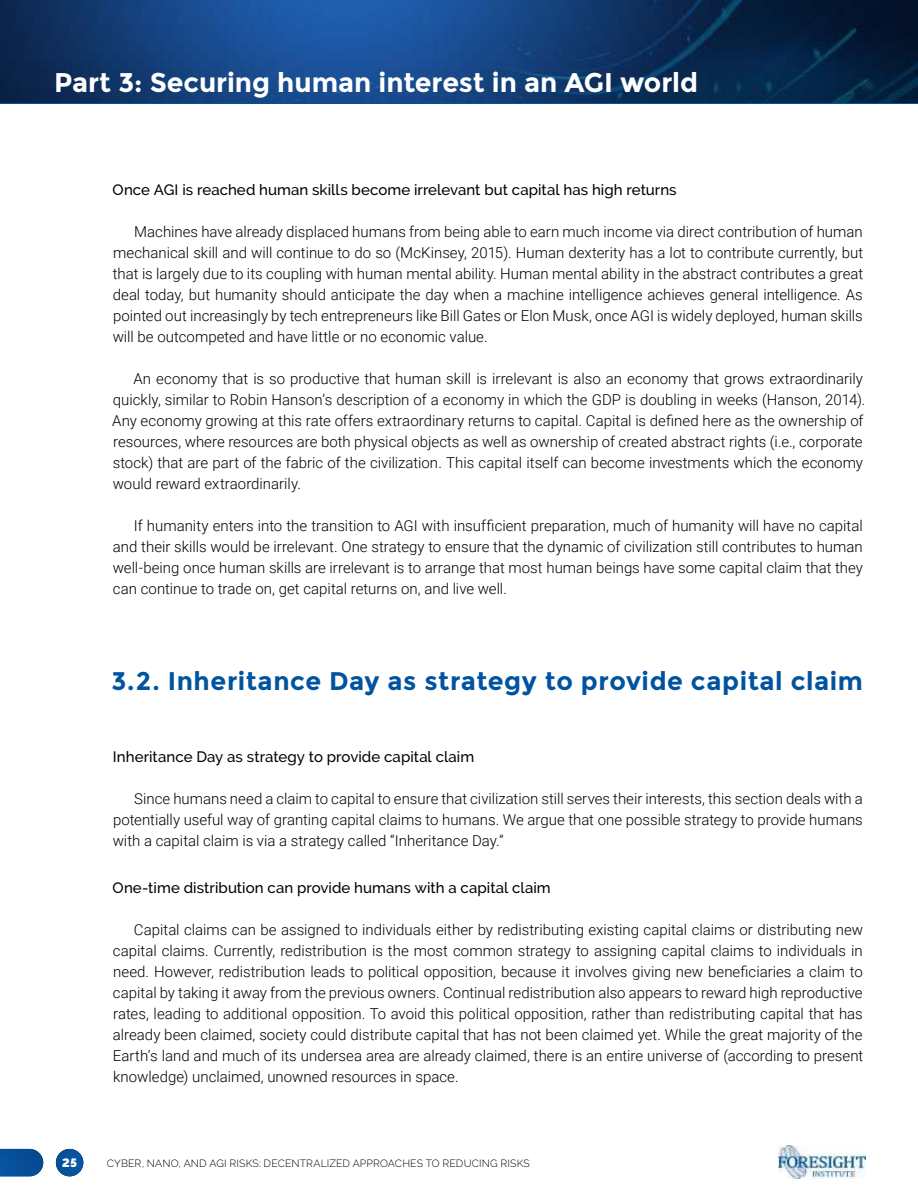
<style>
.page{position:relative;width:918px;height:1188px;background:#fff}
.page>*{position:absolute;margin:0;border:0;box-sizing:border-box;transform-origin:0 0}
.t1{font:700 27px "Montserrat";color:#fff}
.t2{font:700 25.5px "Montserrat";letter-spacing:.025em;color:#00539f}
.t3{font:300 15px/21px "Roboto";color:#000;text-align:justify}
.t4{font:500 15px "Raleway";letter-spacing:.005em;color:#000}
.t5{font:900 12px "Raleway";color:#fff}
.t6{font:300 10.5px "Raleway";letter-spacing:.015em;color:#000}
</style>
<div class="page">
<img style="left:0;top:0;width:918px;height:103px">
<img style="left:56px;top:1149px;width:27px;height:27px;border-radius:14px">
<img style="left:0;top:1149px;width:43px;height:27px">
<img style="left:778px;top:1146px;width:87px;height:33px">
<h1 class="t1" style="left:54px;top:71px;width:646px">Part 3: Securing human interest in an AGI world</h1>
<p class="t4" style="left:113px;top:181px;width:566px">Once AGI is reached human skills become irrelevant but capital has high returns</p>
<p class="t3" style="left:113px;top:222px;width:752px;text-indent:21px">Machines have already displaced humans from being able to earn much income via direct contribution of human mechanical skill and will continue to do so (McKinsey, 2015). Human dexterity has a lot to contribute currently, but that is largely due to its coupling with human mental ability. Human mental ability in the abstract contributes a great deal today, but humanity should anticipate the day when a machine intelligence achieves general intelligence. As pointed out increasingly by tech entrepreneurs like Bill Gates or Elon Musk, once AGI is widely deployed, human skills will be outcompeted and have little or no economic value.</p>
<p class="t3" style="left:112px;top:369px;width:755px;text-align:left;text-indent:21px">An economy that is so productive that human skill is irrelevant is also an economy that grows extraordinarily quickly, similar to Robin Hanson’s description of a economy in which the GDP is doubling in weeks (Hanson, 2014).<br>Any economy growing at this rate offers extraordinary returns to capital. Capital is defined here as the ownership of resources, where resources are both physical objects as well as ownership of created abstract rights (i.e., corporate stock) that are part of the fabric of the civilization. This capital itself can become investments which the economy would reward extraordinarily.</p>
<p class="t3" style="left:113px;top:515px;width:752px;text-indent:21px">If humanity enters into the transition to AGI with insufficient preparation, much of humanity will have no capital and their skills would be irrelevant. One strategy to ensure that the dynamic of civilization still contributes to human well-being once human skills are irrelevant is to arrange that most human beings have some capital claim that they can continue to trade on, get capital returns on, and live well.</p>
<h2 class="t2" style="left:112px;top:671px;width:753px">3.2. Inheritance Day as strategy to provide capital claim</h2>
<p class="t4" style="left:113px;top:748px;width:363px">Inheritance Day as strategy to provide capital claim</p>
<p class="t3" style="left:113px;top:789px;width:752px;text-indent:21px">Since humans need a claim to capital to ensure that civilization still serves their interests, this section deals with a potentially useful way of granting capital claims to humans. We argue that one possible strategy to provide humans with a capital claim is via a strategy called “Inheritance Day.”</p>
<p class="t4" style="left:113px;top:879px;width:440px">One-time distribution can provide humans with a capital claim</p>
<p class="t3" style="left:113px;top:920px;width:752px;text-indent:21px">Capital claims can be assigned to individuals either by redistributing existing capital claims or distributing new capital claims. Currently, redistribution is the most common strategy to assigning capital claims to individuals in need. However, redistribution leads to political opposition, because it involves giving new beneficiaries a claim to capital by taking it away from the previous owners. Continual redistribution also appears to reward high reproductive rates, leading to additional opposition. To avoid this political opposition, rather than redistributing capital that has already been claimed, society could distribute capital that has not been claimed yet. While the great majority of the Earth’s land and much of its undersea area are already claimed, there is an entire universe of (according to present knowledge) unclaimed, unowned resources in space.</p>
<p class="t5" style="left:62px;top:1156px;width:16px">25</p>
<p class="t6" style="left:107px;top:1159px;width:424px">CYBER, NANO, AND AGI RISKS: DECENTRALIZED APPROACHES TO REDUCING RISKS</p>
</div>
